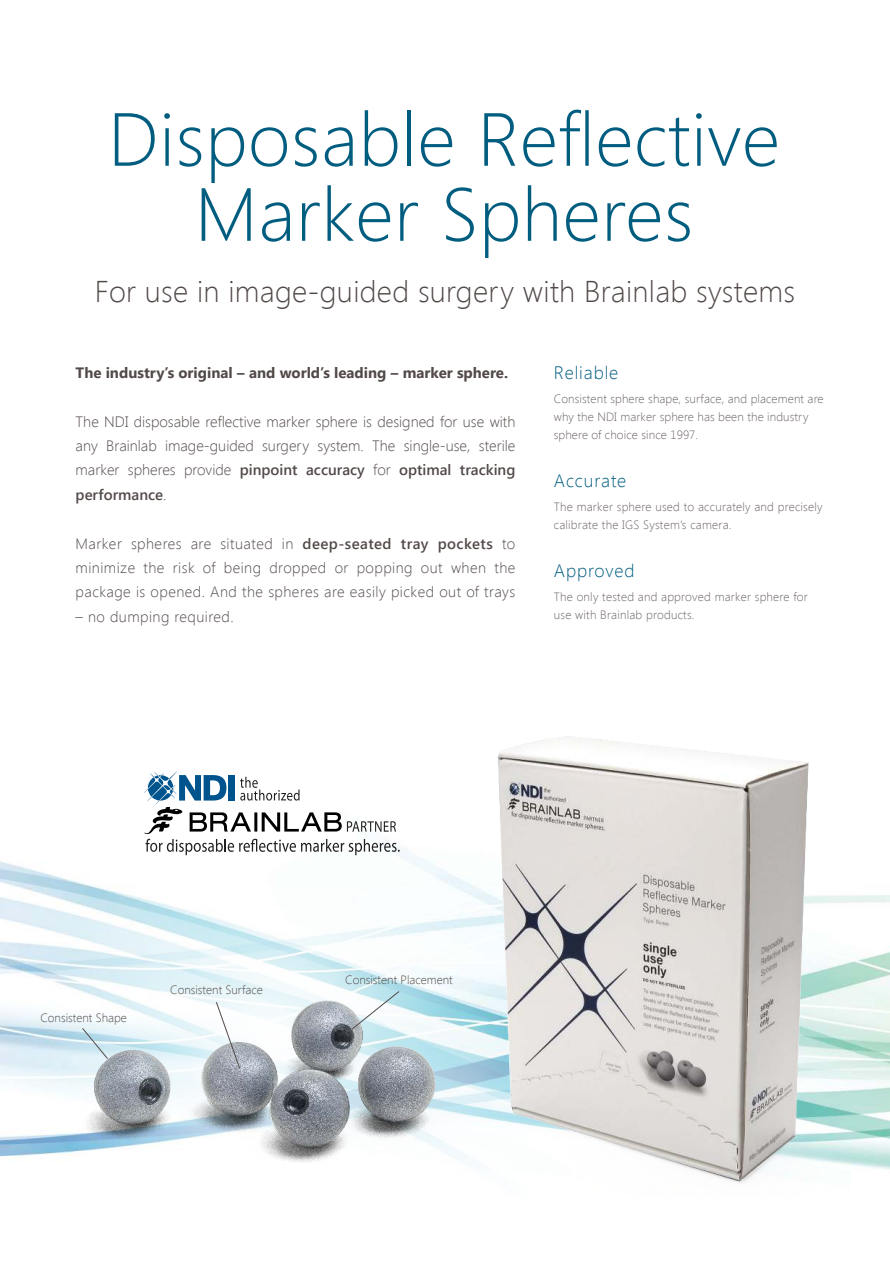
<style>
.page{position:relative;width:890px;height:1268px;background:#fff}
.page>*{position:absolute;margin:0;border:0;box-sizing:border-box;transform-origin:0 0}
.t1{font:300 75px/75px "Segoe UI";letter-spacing:.01em;color:#005d7f;text-align:center}
.t2{font:300 30px "Segoe UI";letter-spacing:.01em;color:#524a48}
.t3{font:300 18px "Segoe UI";letter-spacing:.05em;color:#005d7f}
.t4{font:300 15px/24.3px "Segoe UI";letter-spacing:.03em;color:#524a48;text-align:justify}
.t5{font:700 15px "Segoe UI";color:#524a48}
.t6{font:300 12px/18px "Segoe UI";letter-spacing:.02em;color:#6b6361}
.t7{font:300 12px "Segoe UI";color:#524a48}
.s1{font-weight:600}
</style>
<div class="page">
<img style="left:0;top:855px;width:890px;height:315px">
<svg style="left:8px;top:890px;width:343px;height:280px"></svg>
<img style="left:351px;top:736px;width:480px;height:447px">
<img style="left:62px;top:917px;width:407px;height:266px">
<svg style="left:82px;top:1028px;width:26px;height:31px"></svg>
<svg style="left:216px;top:1001px;width:24px;height:67px"></svg>
<svg style="left:351px;top:991px;width:48px;height:38px"></svg>
<svg style="left:144px;top:771px;width:255px;height:84px"></svg>
<h1 class="t1" style="left:108px;top:99px;width:673px">Disposable Reflective<br>Marker Spheres</h1>
<h2 class="t2" style="left:95px;top:271px;width:702px">For use in image-guided surgery with Brainlab systems</h2>
<p class="t5" style="left:76px;top:367px;width:434px">The industry’s original – and world’s leading – marker sphere.</p>
<p class="t4" style="left:76px;top:409px;width:441px">The NDI disposable reflective marker sphere is designed for use with any Brainlab image-guided surgery system. The single-use, sterile marker spheres provide <span class="s1">pinpoint accuracy</span> for <span class="s1">optimal tracking performance</span>.</p>
<p class="t4" style="left:76px;top:530px;width:441px">Marker spheres are situated in <span class="s1">deep-seated tray pockets</span> to minimize the risk of being dropped or popping out when the package is opened. And the spheres are easily picked out of trays</p>
<p class="t4" style="left:76px;top:604px;width:160px">– no dumping required.</p>
<p class="t3" style="left:554px;top:365px;width:66px">Reliable</p>
<p class="t6" style="left:554px;top:390px;width:271px">Consistent sphere shape, surface, and placement are why the NDI marker sphere has been the industry sphere of choice since 1997.</p>
<p class="t3" style="left:554px;top:468px;width:74px">Accurate</p>
<p class="t6" style="left:554px;top:498px;width:270px">The marker sphere used to accurately and precisely calibrate the IGS System’s camera.</p>
<p class="t3" style="left:554px;top:558px;width:82px">Approved</p>
<p class="t6" style="left:554px;top:588px;width:255px">The only tested and approved marker sphere for use with Brainlab products.</p>
<p class="t7" style="left:40px;top:1009px;width:88px">Consistent Shape</p>
<p class="t7" style="left:170px;top:981px;width:94px">Consistent Surface</p>
<p class="t7" style="left:345px;top:971px;width:109px">Consistent Placement</p>
</div>
